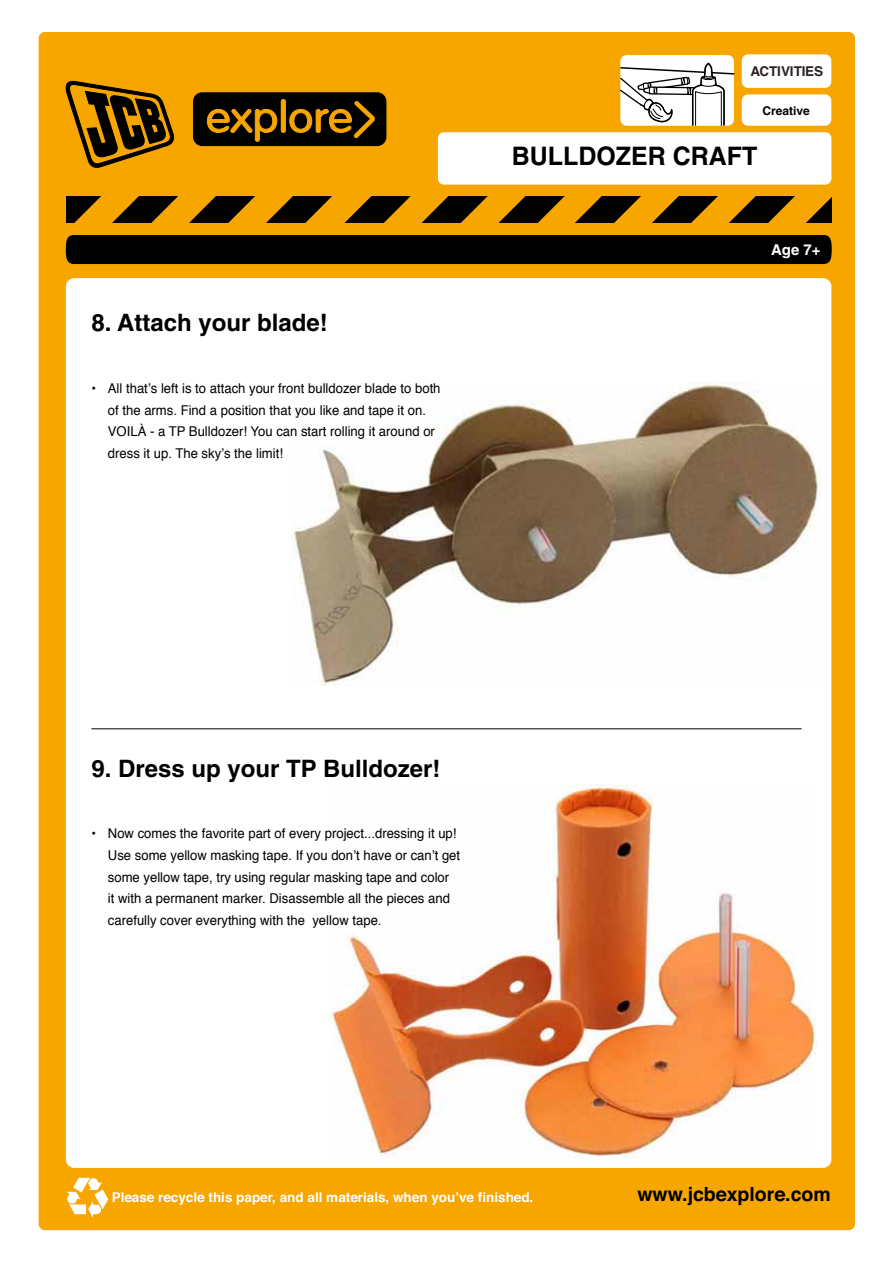
<style>
.page{position:relative;width:893px;height:1263px;background:#fff}
.page>*{position:absolute;margin:0;border:0;box-sizing:border-box;transform-origin:0 0}
.t1{font:700 25.5px "Helvetica";color:#000}
.t2{font:700 24px "Helvetica";color:#000}
.t3{font:700 19.5px "Helvetica";color:#000}
.t4{font:700 15px "Helvetica";color:#fff}
.t5{font:13.5px/21.8px "Helvetica";color:#000}
.t6{font:700 13.5px "Helvetica";color:#fff}
.t7{font:700 13.5px "Helvetica";letter-spacing:-.005em;color:#2a2321}
.t8{font:700 12px "Helvetica";color:#000}
</style>
<div class="page">
<div style="left:39px;top:32px;width:816px;height:1198px;background:#f7a600;border-radius:6px"></div>
<div style="left:66px;top:278px;width:765px;height:890px;background:#fff;border-radius:8px"></div>
<svg style="left:66px;top:196px;width:765px;height:27px"></svg>
<svg style="left:66px;top:1177px;width:42px;height:41px"></svg>
<div style="left:193px;top:92px;width:193px;height:54px;background:#000;border-radius:9px"></div>
<svg style="left:66px;top:80px;width:108px;height:88px"></svg>
<svg style="left:207px;top:109px;width:70px;height:33px"></svg>
<hr style="left:281px;top:100px;width:4px;height:32px;background:#f7a600;border-radius:2px">
<div style="left:281px;top:99px;width:5px;height:34px;border:1px solid #f7a600;border-radius:2px"></div>
<svg style="left:289px;top:100px;width:87px;height:39px"></svg>
<div style="left:438px;top:132px;width:393px;height:53px;background:#fff;border-radius:6px"></div>
<div style="left:620px;top:55px;width:114px;height:71px;background:#fff;border-radius:6px"></div>
<div style="left:742px;top:94px;width:89px;height:32px;background:#fff;border-radius:6px"></div>
<div style="left:742px;top:54px;width:89px;height:34px;background:#fff;border-radius:6px"></div>
<div style="left:66px;top:235px;width:766px;height:29px;background:#000"></div>
<img style="left:330px;top:784px;width:486px;height:374px">
<img style="left:291px;top:383px;width:529px;height:302px">
<div style="left:84px;top:239px;width:362px;height:23px;background:#000;border-radius:9px"></div>
<svg style="left:620px;top:64px;width:115px;height:62px"></svg>
<hr style="left:91px;top:728px;width:710px;height:1px;background:#000">
<p class="t7" style="left:750px;top:61px;width:74px">ACTIVITIES</p>
<p class="t8" style="left:762px;top:103px;width:49px">Creative</p>
<h2 class="t2" style="left:91px;top:308px;width:238px">8. Attach your blade!</h2>
<p class="t5" style="left:108px;top:378px;width:334px;text-indent:-16px">• All that’s left is to attach your front bulldozer blade to both of the arms. Find a position that you like and tape it on.<br>VOILÀ - a TP Bulldozer! You can start rolling it around or dress it up. The sky’s the limit!</p>
<h1 class="t1" style="left:512px;top:141px;width:247px">Bulldozer Craft</h1>
<p class="t4" style="left:771px;top:241px;width:51px">Age 7+</p>
<h2 class="t2" style="left:91px;top:753px;width:350px">9. Dress up your TP Bulldozer!</h2>
<p class="t5" style="left:108px;top:823px;width:354px;text-indent:-16px">• Now comes the favorite part of every project...dressing it up!<br>Use some yellow masking tape. If you don’t have or can’t get some yellow tape, try using regular masking tape and color<br>it with a permanent marker. Disassemble all the pieces and carefully cover everything with the yellow tape.</p>
<p class="t6" style="left:112px;top:1186px;width:423px">Please recycle this paper, and all materials, when you’ve finished.</p>
<h3 class="t3" style="left:637px;top:1179px;width:195px">www.jcbexplore.com</h3>
</div>
